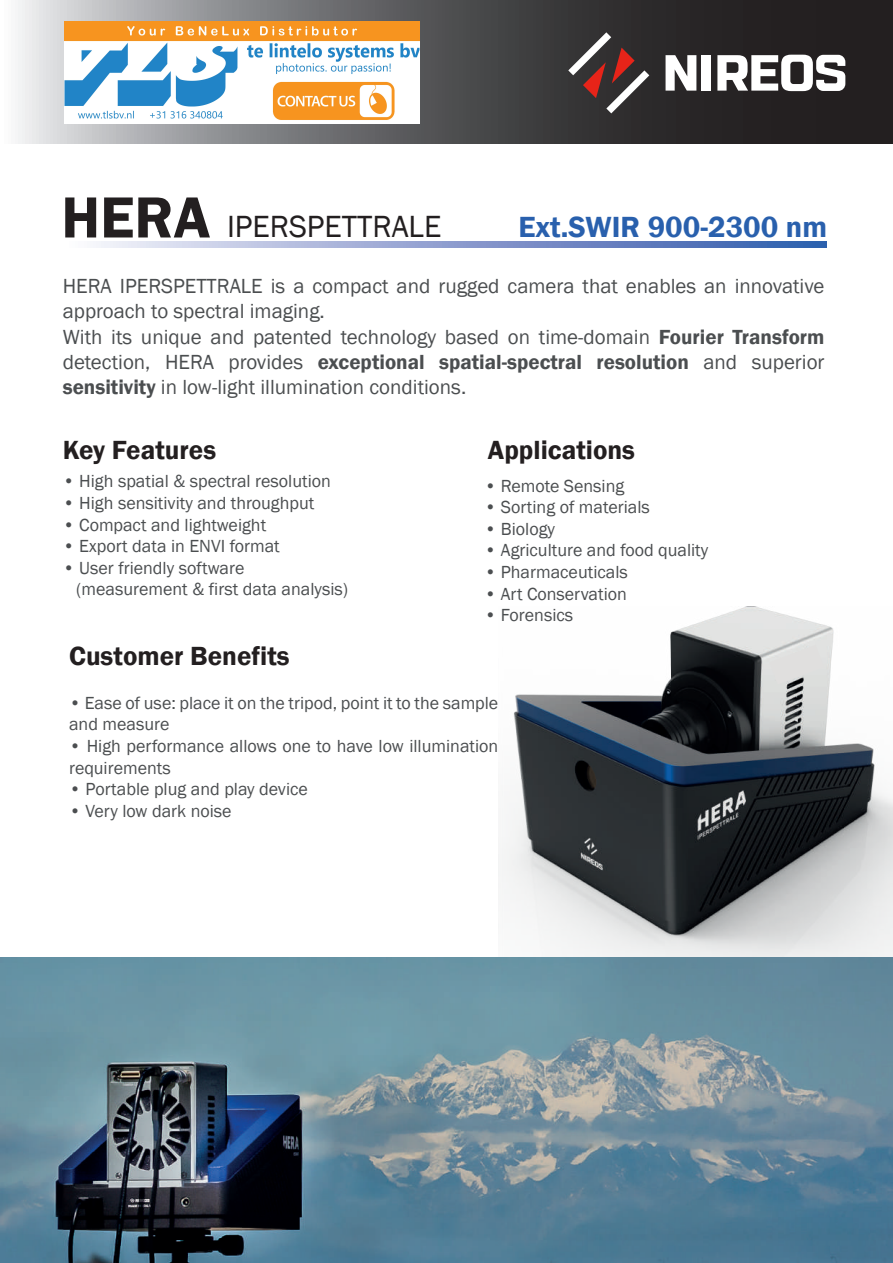
<style>
.page{position:relative;width:893px;height:1263px;background:#fff}
.page>*{position:absolute;margin:0;border:0;box-sizing:border-box;transform-origin:0 0}
.t1{font:31.5px "Franklin Gothic";color:#231f20}
.t2{font:600 30px "Franklin Gothic";color:#2960ad}
.t3{font:600 27px "Franklin Gothic";color:#231f20}
.t4{font:21px/25.2px "Franklin Gothic";color:#4b4e50}
.t5{font:18px/21.6px "Franklin Gothic";color:#4b4e50}
.s1{font-weight:600;font-size:60px}
.s2{font-weight:600}
</style>
<div class="page">
<svg style="left:18px;top:0;width:875px;height:143px;background:#545354"></svg>
<svg style="left:666px;top:55px;width:30px;height:36px"></svg>
<div style="left:702px;top:55px;width:9px;height:36px;background:#fff"></div>
<svg style="left:717px;top:55px;width:128px;height:36px"></svg>
<svg style="left:568px;top:32px;width:81px;height:81px;background:#594645"></svg>
<svg style="left:96px;top:241px;width:730px;height:7px;background:#8c9fcf"></svg>
<img style="left:0;top:957px;width:893px;height:306px">
<img style="left:498px;top:607px;width:395px;height:350px">
<svg style="left:769px;top:645px;width:55px;height:39px;background:#d9d9d8"></svg>
<img style="left:64px;top:21px;width:355px;height:102px">
<h1 class="t1" style="left:61px;top:207px;width:382px"><span class="s1">HERA</span> IPERSPETTRALE</h1>
<h2 class="t2" style="left:518px;top:209px;width:310px">Ext.SWIR 900-2300 nm</h2>
<p class="t4" style="left:63px;top:274px;width:763px">HERA IPERSPETTRALE is a compact and rugged camera that enables an innovative approach to spectral imaging.<br>With its unique and patented technology based on time-domain <span class="s2">Fourier Transform </span>detection, HERA provides <span class="s2">exceptional spatial-spectral resolution</span> and superior <span class="s2">sensitivity</span> in low-light illumination conditions.</p>
<h3 class="t3" style="left:63px;top:433px;width:155px">Key Features</h3>
<h3 class="t3" style="left:488px;top:433px;width:149px">Applications</h3>
<p class="t5" style="left:63px;top:471px;width:270px">• High spatial &amp; spectral resolution</p>
<p class="t5" style="left:63px;top:493px;width:253px">• High sensitivity and throughput</p>
<p class="t5" style="left:63px;top:514px;width:205px">• Compact and lightweight</p>
<p class="t5" style="left:63px;top:536px;width:219px">• Export data in ENVI format</p>
<p class="t5" style="left:76px;top:557px;width:273px;text-indent:-14px">• User friendly software (measurement &amp; first data analysis)</p>
<h3 class="t3" style="left:69px;top:640px;width:222px">Customer Benefits</h3>
<p class="t5" style="left:484px;top:475px;width:142px">• Remote Sensing</p>
<p class="t5" style="left:484px;top:497px;width:167px">• Sorting of materials</p>
<p class="t5" style="left:484px;top:518px;width:72px">• Biology</p>
<p class="t5" style="left:484px;top:540px;width:225px">• Agriculture and food quality</p>
<p class="t5" style="left:484px;top:562px;width:145px">• Pharmaceuticals</p>
<p class="t5" style="left:484px;top:583px;width:144px">• Art Conservation</p>
<p class="t5" style="left:484px;top:605px;width:90px">• Forensics</p>
<p class="t5" style="left:69px;top:692px;width:431px">• Ease of use: place it on the tripod, point it to the sample and measure</p>
<p class="t5" style="left:69px;top:736px;width:431px">• High performance allows one to have low illumination requirements</p>
<p class="t5" style="left:69px;top:779px;width:240px">• Portable plug and play device</p>
<p class="t5" style="left:69px;top:800px;width:164px">• Very low dark noise</p>
</div>
